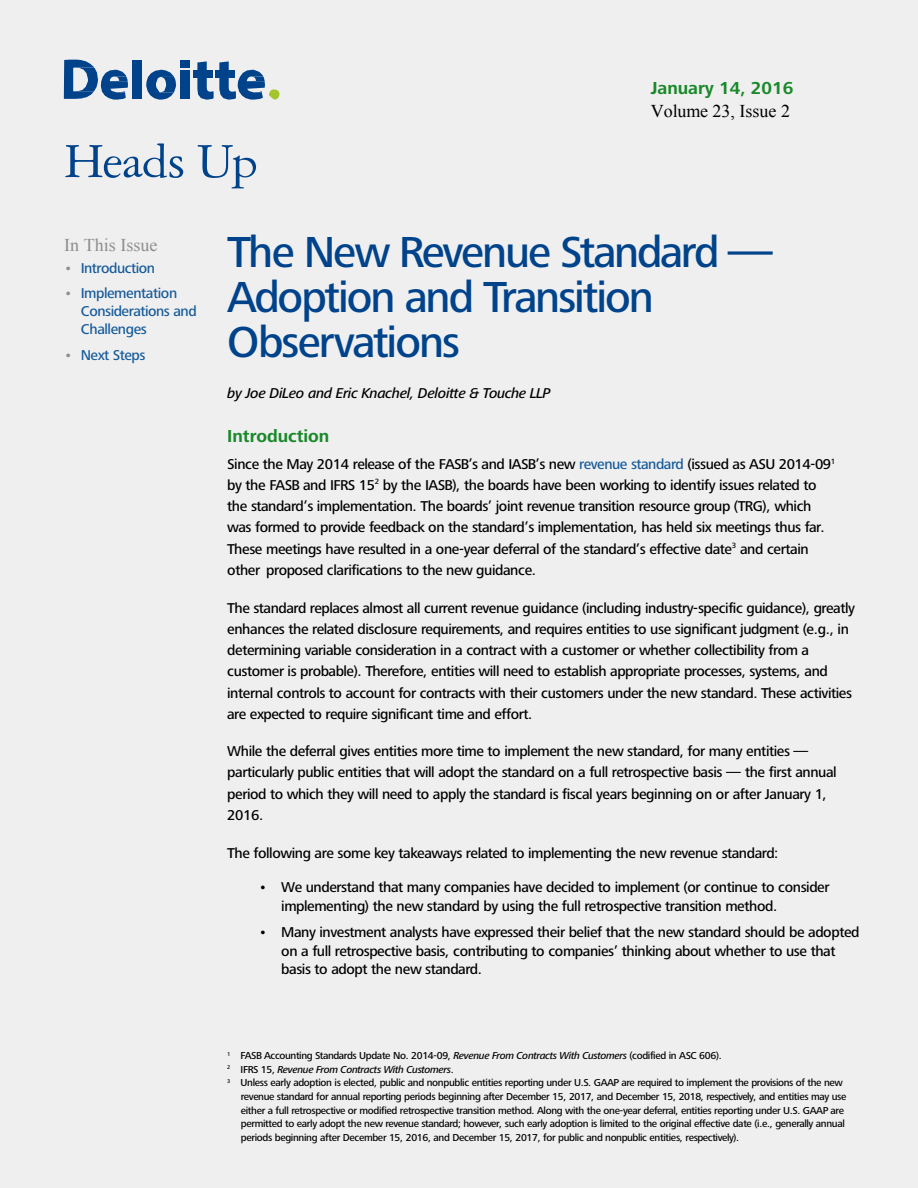
<style>
.page{position:relative;width:918px;height:1188px;background:#efeff0}
.page>*{position:absolute;margin:0;border:0;box-sizing:border-box;transform-origin:0 0}
.t1{font:52.2px "Garamond 3 LT Std";letter-spacing:-.01em;color:#00438b}
.t2{font:500 45px/45px "Frutiger Next Pro";letter-spacing:-.05em;color:#00438b}
.t3{font:700 18px "Frutiger Next Pro";letter-spacing:-.005em;color:#198929}
.t4{font:18px "Times New Roman";letter-spacing:-.005em;color:#000}
.t5{font:18px "Times New Roman";color:#8d8d8d}
.t6{font:500 14.7px/21.3px "Frutiger Next Pro";letter-spacing:-.03em;color:#000}
.t7{font:500 14.7px/18.3px "Frutiger Next Pro";letter-spacing:-.03em;color:#165b9a}
.t8{font:italic 500 14.7px "Frutiger Next Pro";letter-spacing:-.03em;color:#000}
.t9{font:500 10.5px "Frutiger Next Pro";letter-spacing:-.035em;color:#000}
.t10{font:italic 500 10.5px "Frutiger Next Pro";letter-spacing:-.03em;color:#000}
.s1{color:#8d8d8d}
.s2{color:#165b9a}
.s3{font-style:italic}
.s4{font-style:normal}
</style>
<div class="page">
<div style="left:132px;top:60px;width:10px;height:39px;background:#00438b"></div>
<svg style="left:146px;top:70px;width:30px;height:30px"></svg>
<div style="left:180px;top:70px;width:10px;height:29px;background:#00438b"></div>
<div style="left:180px;top:60px;width:10px;height:8px;background:#00438b"></div>
<div style="left:194px;top:70px;width:19px;height:8px;background:#00438b"></div>
<svg style="left:197px;top:61px;width:82px;height:39px"></svg>
<svg style="left:64px;top:60px;width:64px;height:40px"></svg>
<h1 class="t1" style="left:64px;top:133px;width:195px">Heads Up</h1>
<p class="t3" style="left:651px;top:78px;width:144px">January 14, 2016</p>
<p class="t4" style="left:651px;top:101px;width:141px">Volume 23, Issue 2</p>
<p class="t5" style="left:64px;top:235px;width:95px">In This Issue</p>
<p class="t7" style="left:64px;top:259px;width:93px"><span class="s1">•</span> Introduction</p>
<p class="t7" style="left:81px;top:284px;width:118px;text-indent:-17px"><span class="s1">•</span> Implementation<br>Considerations and<br>Challenges</p>
<p class="t7" style="left:64px;top:345px;width:83px"><span class="s1">•</span> Next Steps</p>
<h2 class="t2" style="left:227px;top:229px;width:547px">The New Revenue Standard —<br>Adoption and Transition<br>Observations</h2>
<p class="t8" style="left:227px;top:385px;width:325px">by Joe DiLeo and Eric Knachel, Deloitte &amp; Touche LLP</p>
<p class="t3" style="left:227px;top:425px;width:103px">Introduction</p>
<p class="t6" style="left:227px;top:453px;width:610px">Since the May 2014 release of the FASB’s and IASB’s new <span class="s2">revenue standard</span> (issued as ASU 2014-09<sup>1 </sup>by the FASB and IFRS 15<sup>2</sup> by the IASB), the boards have been working to identify issues related to the standard’s implementation. The boards’ joint revenue transition resource group (TRG), which was formed to provide feedback on the standard’s implementation, has held six meetings thus far.<br>These meetings have resulted in a one-year deferral of the standard’s effective date<sup>3</sup> and certain other proposed clarifications to the new guidance.</p>
<p class="t6" style="left:227px;top:597px;width:629px">The standard replaces almost all current revenue guidance (including industry-specific guidance), greatly enhances the related disclosure requirements, and requires entities to use significant judgment (e.g., in determining variable consideration in a contract with a customer or whether collectibility from a customer is probable). Therefore, entities will need to establish appropriate processes, systems, and internal controls to account for contracts with their customers under the new standard. These activities are expected to require significant time and effort.</p>
<p class="t6" style="left:227px;top:741px;width:611px">While the deferral gives entities more time to implement the new standard, for many entities — particularly public entities that will adopt the standard on a full retrospective basis — the first annual period to which they will need to apply the standard is fiscal years beginning on or after January 1, 2016.</p>
<p class="t6" style="left:227px;top:843px;width:553px">The following are some key takeaways related to implementing the new revenue standard:</p>
<p class="t6" style="left:281px;top:878px;width:550px;line-height:18.3px;text-indent:-22px">• We understand that many companies have decided to implement (or continue to consider implementing) the new standard by using the full retrospective transition method.</p>
<p class="t6" style="left:281px;top:923px;width:580px;line-height:18.1px;text-indent:-23px">• Many investment analysts have expressed their belief that the new standard should be adopted on a full retrospective basis, contributing to companies’ thinking about whether to use that basis to adopt the new standard.</p>
<p class="t9" style="left:227px;top:1050px;width:496px"><sup>1</sup> FASB Accounting Standards Update No. 2014-09, <span class="s3">Revenue From Contracts With Customers</span> (codified in ASC 606).</p>
<p class="t10" style="left:227px;top:1064px;width:228px"><sup>2</sup> <span class="s4">IFRS 15,</span> Revenue From Contracts With Customers<span class="s4">.</span></p>
<p class="t9" style="left:227px;top:1077px;width:617px"><sup>3</sup> Unless early adoption is elected, public and nonpublic entities reporting under U.S. GAAP are required to implement the provisions of the new</p>
<p class="t9" style="left:241px;top:1091px;width:607px">revenue standard for annual reporting periods beginning after December 15, 2017, and December 15, 2018, respectively, and entities may use</p>
<p class="t9" style="left:241px;top:1104px;width:605px">either a full retrospective or modified retrospective transition method. Along with the one-year deferral, entities reporting under U.S. GAAP are</p>
<p class="t9" style="left:241px;top:1118px;width:606px">permitted to early adopt the new revenue standard; however, such early adoption is limited to the original effective date (i.e., generally annual</p>
<p class="t9" style="left:241px;top:1132px;width:500px">periods beginning after December 15, 2016, and December 15, 2017, for public and nonpublic entities, respectively).</p>
</div>
